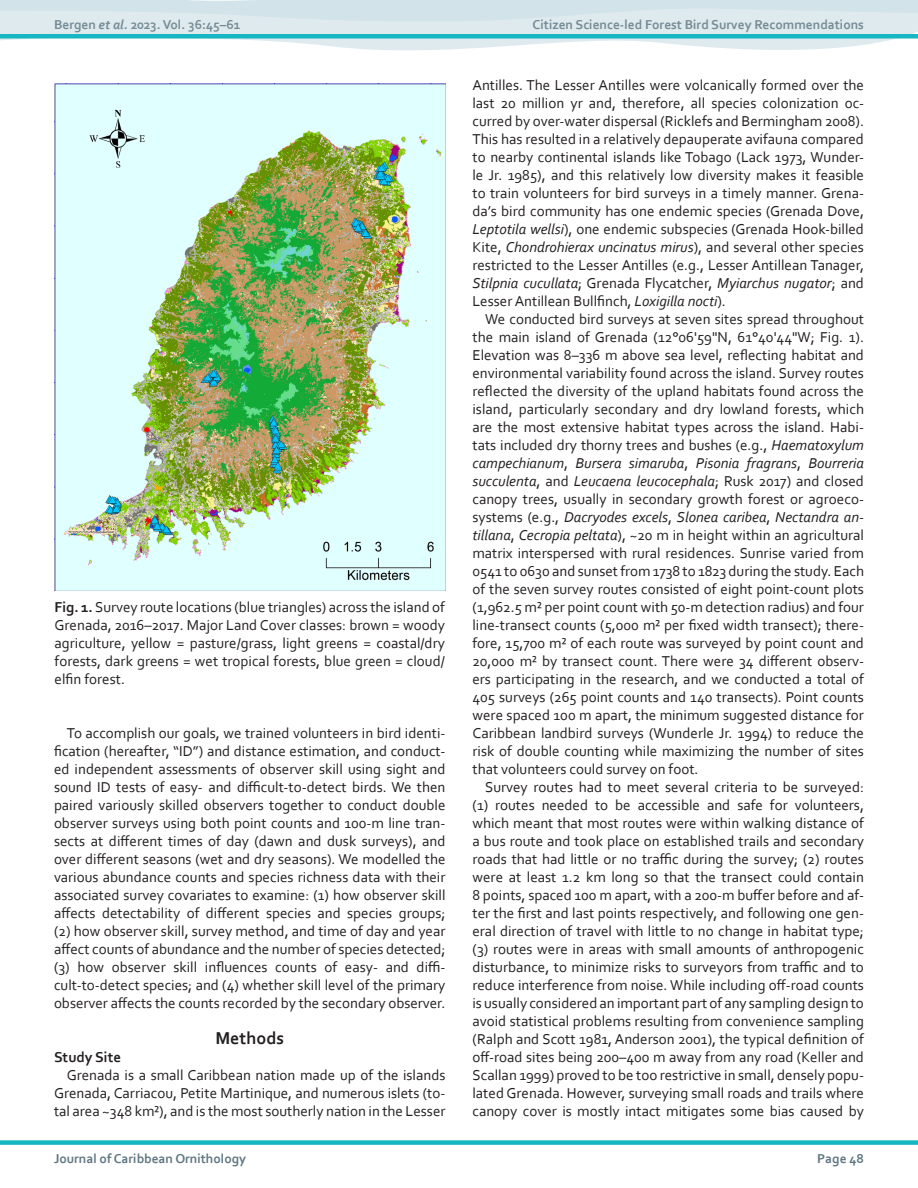
<style>
.page{position:relative;width:918px;height:1188px;background:#fff}
.page>*{position:absolute;margin:0;border:0;box-sizing:border-box;transform-origin:0 0}
.Body_Heading_1__H2{font:700 18px "Corbel";color:#231f20}
.main_body_text__P{font:15px/18px "Corbel";color:#231f20;text-align:justify}
.Figure_Legend__P{font:15px/18px "Corbel";color:#231f20;text-align:justify}
.Body_Heading_2__H3{font:700 15px "Corbel";color:#231f20}
.t1{font:700 13.5px "Corbel";color:#758b95}
.t2{font:700 13.5px "Corbel";color:#5f7682}
.s1{font-style:italic}
.s2{font-weight:700}
</style>
<div class="page">
<svg style="left:0;top:0;width:918px;height:51px;fill:#deeaee"></svg>
<div style="left:0;top:1140px;width:918px;height:5px;background:#16b7c3"></div>
<img style="left:55px;top:84px;width:391px;height:507px">
<img style="left:87px;top:108px;width:61px;height:62px">
<img style="left:316px;top:534px;width:124px;height:50px">
<div style="left:0;top:34px;width:918px;height:5px;background:#16b7c3"></div>
<p class="t1" style="left:54px;top:16px;width:188px">Bergen <span class="s1">et al.</span> 2023. Vol. 36:45–61</p>
<p class="t1" style="left:533px;top:16px;width:333px">Citizen Science-led Forest Bird Survey Recommendations</p>
<p class="Figure_Legend__P" style="left:55px;top:598px;width:392px"><span class="s2">Fig. 1.</span> Survey route locations (blue triangles) across the island of Grenada, 2016–2017. Major Land Cover classes: brown = woody agriculture, yellow = pasture/grass, light greens = coastal/dry forests, dark greens = wet tropical forests, blue green = cloud/ elfin forest.</p>
<p class="main_body_text__P" style="left:54px;top:724px;width:393px;text-indent:13px">To accomplish our goals, we trained volunteers in bird identi&shy;fication (hereafter, “ID”) and distance estimation, and conduct&shy;ed independent assessments of observer skill using sight and sound ID tests of easy- and difficult-to-detect birds. We then paired variously skilled observers together to conduct double observer surveys using both point counts and 100-m line tran&shy;sects at different times of day (dawn and dusk surveys), and over different seasons (wet and dry seasons). We modelled the various abundance counts and species richness data with their associated survey covariates to examine: (1) how observer skill affects detectability of different species and species groups; (2) how observer skill, survey method, and time of day and year affect counts of abundance and the number of species detected; (3) how observer skill influences counts of easy- and diffi&shy;cult-to-detect species; and (4) whether skill level of the primary observer affects the counts recorded by the secondary observer.</p>
<h2 class="Body_Heading_1__H2" style="left:215px;top:1027px;width:70px">Methods</h2>
<h3 class="Body_Heading_2__H3" style="left:54px;top:1048px;width:69px">Study Site</h3>
<p class="main_body_text__P" style="left:54px;top:1066px;width:393px;text-indent:13px">Grenada is a small Caribbean nation made up of the islands Grenada, Carriacou, Petite Martinique, and numerous islets (to&shy;tal area ~348 km²), and is the most southerly nation in the Lesser</p>
<p class="main_body_text__P" style="left:472px;top:76px;width:393px">Antilles. The Lesser Antilles were volcanically formed over the last 20 million yr and, therefore, all species colonization oc&shy;curred by over-water dispersal (Ricklefs and Bermingham 2008).<br>This has resulted in a relatively depauperate avifauna compared to nearby continental islands like Tobago (Lack 1973, Wunder&shy;le Jr. 1985), and this relatively low diversity makes it feasible to train volunteers for bird surveys in a timely manner. Grena&shy;da’s bird community has one endemic species (Grenada Dove, <span class="s1">Leptotila wellsi</span>), one endemic subspecies (Grenada Hook-billed Kite, <span class="s1">Chondrohierax uncinatus mirus</span>), and several other species restricted to the Lesser Antilles (e.g., Lesser Antillean Tanager, <span class="s1">Stilpnia cucullata</span>; Grenada Flycatcher, <span class="s1">Myiarchus nugator</span>; and Lesser Antillean Bullfinch, <span class="s1">Loxigilla nocti</span>).</p>
<p class="main_body_text__P" style="left:472px;top:310px;width:393px;text-indent:13px">We conducted bird surveys at seven sites spread throughout the main island of Grenada (12°06'59"N, 61°40'44"W; Fig. 1).<br>Elevation was 8–336 m above sea level, reflecting habitat and environmental variability found across the island. Survey routes reflected the diversity of the upland habitats found across the island, particularly secondary and dry lowland forests, which are the most extensive habitat types across the island. Habi&shy;tats included dry thorny trees and bushes (e.g., <span class="s1">Haematoxylum campechianum</span>, <span class="s1">Bursera simaruba</span>, <span class="s1">Pisonia fragrans</span>, <span class="s1">Bourreria succulenta</span>, and <span class="s1">Leucaena leucocephala</span>; Rusk 2017) and closed canopy trees, usually in secondary growth forest or agroeco&shy;systems (e.g., <span class="s1">Dacryodes excels</span>, <span class="s1">Slonea caribea</span>, <span class="s1">Nectandra an&shy;tillana</span>, <span class="s1">Cecropia peltata</span>), ~20 m in height within an agricultural matrix interspersed with rural residences. Sunrise varied from 0541 to 0630 and sunset from 1738 to 1823 during the study. Each of the seven survey routes consisted of eight point-count plots (1,962.5 m² per point count with 50-m detection radius) and four line-transect counts (5,000 m² per fixed width transect); there&shy;fore, 15,700 m² of each route was surveyed by point count and 20,000 m² by transect count. There were 34 different observ&shy;ers participating in the research, and we conducted a total of 405 surveys (265 point counts and 140 transects). Point counts were spaced 100 m apart, the minimum suggested distance for Caribbean landbird surveys (Wunderle Jr. 1994) to reduce the risk of double counting while maximizing the number of sites that volunteers could survey on foot.</p>
<p class="main_body_text__P" style="left:472px;top:778px;width:393px;text-indent:13px">Survey routes had to meet several criteria to be surveyed: (1) routes needed to be accessible and safe for volunteers, which meant that most routes were within walking distance of a bus route and took place on established trails and secondary roads that had little or no traffic during the survey; (2) routes were at least 1.2 km long so that the transect could contain 8 points, spaced 100 m apart, with a 200-m buffer before and af&shy;ter the first and last points respectively, and following one gen&shy;eral direction of travel with little to no change in habitat type; (3) routes were in areas with small amounts of anthropogenic disturbance, to minimize risks to surveyors from traffic and to reduce interference from noise. While including off-road counts is usually considered an important part of any sampling design to avoid statistical problems resulting from convenience sampling (Ralph and Scott 1981, Anderson 2001), the typical definition of off-road sites being 200–400 m away from any road (Keller and Scallan 1999) proved to be too restrictive in small, densely popu&shy;lated Grenada. However, surveying small roads and trails where canopy cover is mostly intact mitigates some bias caused by</p>
<p class="t2" style="left:54px;top:1150px;width:194px">Journal of Caribbean Ornithology</p>
<p class="t2" style="left:817px;top:1150px;width:48px">Page 48</p>
</div>
